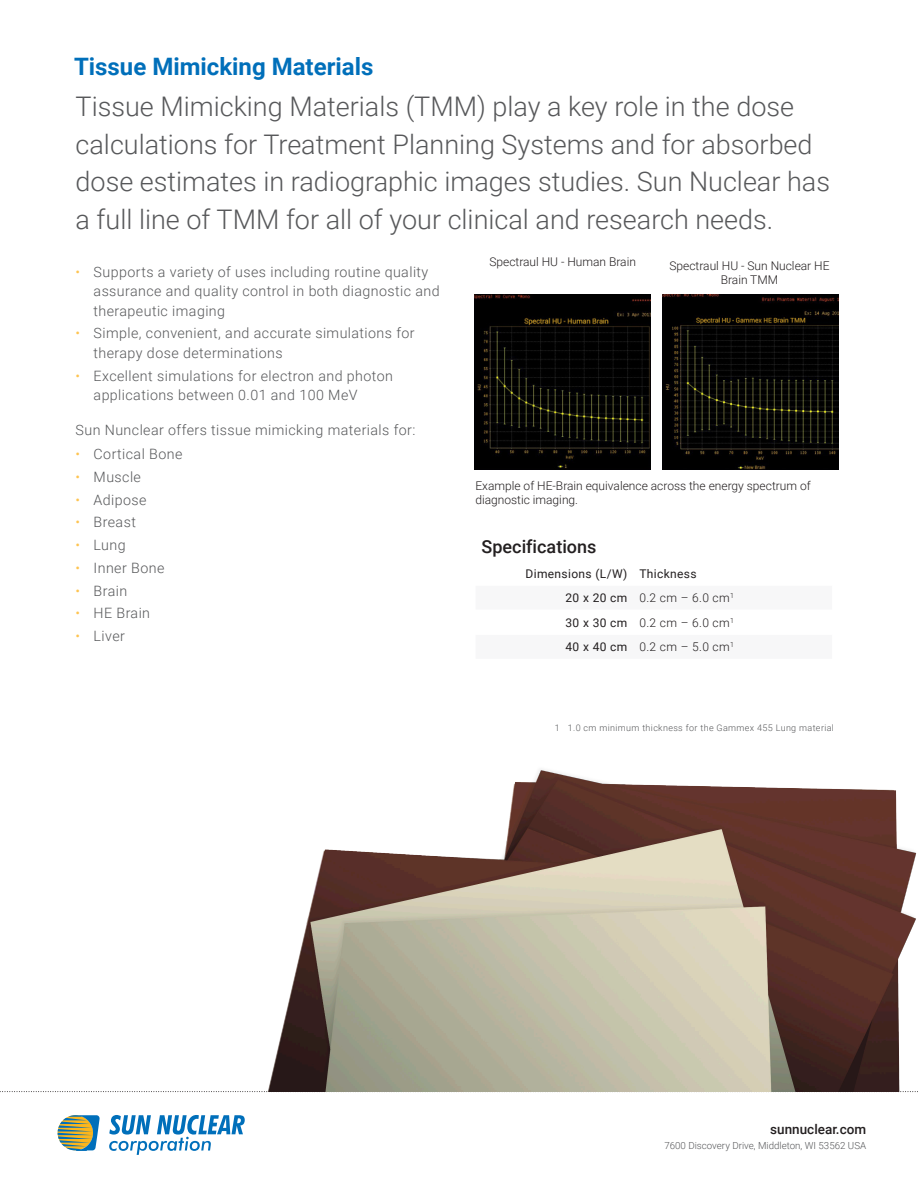
<style>
.page{position:relative;width:918px;height:1188px;background:#fff}
.page>*{position:absolute;margin:0;border:0;box-sizing:border-box;transform-origin:0 0}
.Intro_Paragraph{font:300 27px/37.5px "Roboto";color:#57585a}
.Top_Page_Header{font:700 24px "Roboto";color:#006fba}
.Copy_Subhead{font:500 18px "Roboto";color:#231f20}
.Body_Copy{font:300 14.25px/19.5px "Roboto";letter-spacing:.03em;color:#57585a}
.t1{font:500 13.5px "Roboto";color:#231f20}
.Diagram_Text_Call_Ou{font:300 12px/14.4px "Roboto";color:#231f20}
.Specs_-_Table_Left_C{font:12px "Roboto";letter-spacing:.03em;color:#231f20}
.Specs_-_Table_Right{font:300 12px "Roboto";letter-spacing:.03em;color:#231f20}
.t2{font:300 9.75px "Roboto";color:#57585a}
.Footnote{font:300 9px "Roboto";letter-spacing:.04em;color:#57585a}
.s1{color:#fec451}
</style>
<div class="page">
<svg style="left:0;top:1091px;width:918px;height:1px"></svg>
<svg style="left:58px;top:1115px;width:42px;height:35px"></svg>
<svg style="left:109px;top:1115px;width:136px;height:40px"></svg>
<img style="left:268px;top:769px;width:649px;height:322px">
<img style="left:662px;top:294px;width:177px;height:175px">
<img style="left:474px;top:294px;width:176px;height:176px">
<p class="Top_Page_Header" style="left:74px;top:49px;width:301px">Tissue Mimicking Materials</p>
<p class="Intro_Paragraph" style="left:76px;top:87px;width:756px">Tissue Mimicking Materials (TMM) play a key role in the dose calculations for Treatment Planning Systems and for absorbed dose estimates in radiographic images studies. Sun Nuclear has a full line of TMM for all of your clinical and research needs.</p>
<p class="Body_Copy" style="left:94px;top:261px;width:348px;text-indent:-18px"><span class="s1">•</span> Supports a variety of uses including routine quality assurance and quality control in both diagnostic and therapeutic imaging</p>
<p class="Body_Copy" style="left:94px;top:323px;width:323px;text-indent:-18px"><span class="s1">•</span> Simple, convenient, and accurate simulations for therapy dose determinations</p>
<p class="Body_Copy" style="left:94px;top:365px;width:301px;text-indent:-18px"><span class="s1">•</span> Excellent simulations for electron and photon applications between 0.01 and 100 MeV</p>
<p class="Body_Copy" style="left:76px;top:420px;width:341px">Sun Nunclear offers tissue mimicking materials for:</p>
<p class="Body_Copy" style="left:76px;top:444px;width:108px"><span class="s1">•</span> Cortical Bone</p>
<p class="Body_Copy" style="left:76px;top:467px;width:67px"><span class="s1">•</span> Muscle</p>
<p class="Body_Copy" style="left:76px;top:489px;width:73px"><span class="s1">•</span> Adipose</p>
<p class="Body_Copy" style="left:76px;top:512px;width:62px"><span class="s1">•</span> Breast</p>
<p class="Body_Copy" style="left:76px;top:535px;width:52px"><span class="s1">•</span> Lung</p>
<p class="Body_Copy" style="left:76px;top:557px;width:90px"><span class="s1">•</span> Inner Bone</p>
<p class="Body_Copy" style="left:76px;top:580px;width:53px"><span class="s1">•</span> Brain</p>
<p class="Body_Copy" style="left:76px;top:603px;width:76px"><span class="s1">•</span> HE Brain</p>
<p class="Body_Copy" style="left:76px;top:626px;width:51px"><span class="s1">•</span> Liver</p>
<p class="Diagram_Text_Call_Ou" style="left:489px;top:254px;width:148px">Spectraul HU - Human Brain</p>
<p class="Diagram_Text_Call_Ou" style="left:669px;top:258px;width:162px;text-align:center">Spectraul HU - Sun Nuclear HE<br>Brain TMM</p>
<p class="Diagram_Text_Call_Ou" style="left:475px;top:478px;width:337px">Example of HE-Brain equivalence across the energy spectrum of diagnostic imaging.</p>
<p class="Copy_Subhead" style="left:482px;top:534px;width:116px">Specifications</p>
<p class="Specs_-_Table_Left_C" style="left:526px;top:566px;width:103px">Dimensions (L/W)</p>
<p class="Specs_-_Table_Left_C" style="left:639px;top:566px;width:59px">Thickness</p>
<p class="Specs_-_Table_Left_C" style="left:566px;top:590px;width:63px">20 x 20 cm</p>
<p class="Specs_-_Table_Right" style="left:639px;top:590px;width:96px">0.2 cm – 6.0 cm<sup>1</sup></p>
<p class="Specs_-_Table_Left_C" style="left:566px;top:614px;width:63px">30 x 30 cm</p>
<p class="Specs_-_Table_Right" style="left:639px;top:614px;width:96px">0.2 cm – 6.0 cm<sup>1</sup></p>
<p class="Specs_-_Table_Left_C" style="left:566px;top:639px;width:63px">40 x 40 cm</p>
<p class="Specs_-_Table_Right" style="left:639px;top:639px;width:96px">0.2 cm – 5.0 cm<sup>1</sup></p>
<p class="Footnote" style="left:555px;top:722px;width:281px">1 1.0 cm minimum thickness for the Gammex 455 Lung material</p>
<p class="t1" style="left:770px;top:1119px;width:97px">sunnuclear.com</p>
<p class="t2" style="left:664px;top:1138px;width:203px">7600 Discovery Drive, Middleton, WI 53562 USA</p>
</div>
